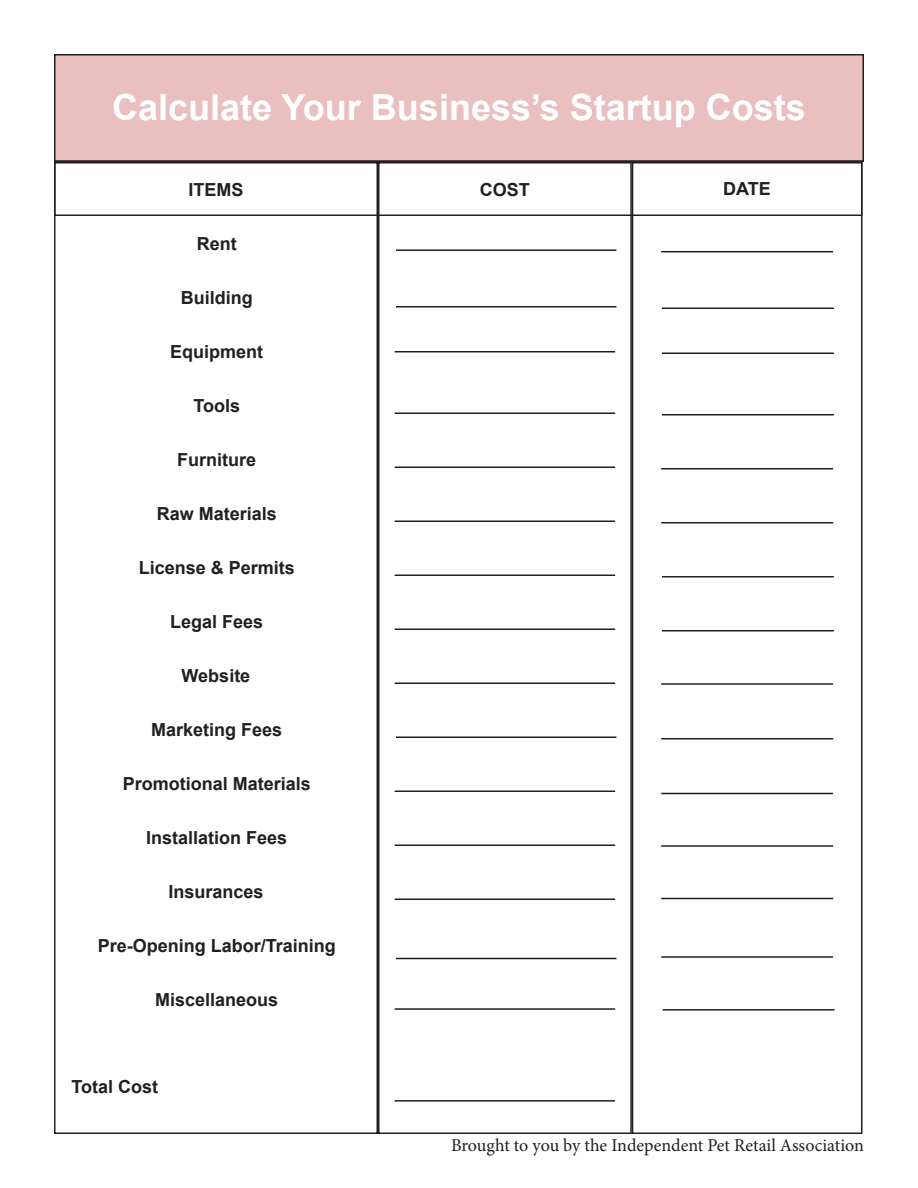
<style>
.page{position:relative;width:918px;height:1188px;background:#fff}
.page>*{position:absolute;margin:0;border:0;box-sizing:border-box;transform-origin:0 0}
.t1{font:700 36px "Arial";color:#fff}
.t2{font:700 18px "Arial";color:#231f20}
.t3{font:18px "Minion Pro";color:#231f20}
</style>
<div class="page">
<div style="left:55px;top:55px;width:808px;height:106px;background:#eabfbf"></div>
<div style="left:54px;top:54px;width:810px;height:108px;border:2px solid #231f20"></div>
<hr style="left:396px;top:249px;width:220px;height:2px;background:#231f20">
<hr style="left:396px;top:306px;width:220px;height:2px;background:#231f20">
<hr style="left:395px;top:351px;width:220px;height:1px;background:#231f20">
<hr style="left:395px;top:412px;width:220px;height:2px;background:#231f20">
<hr style="left:395px;top:466px;width:220px;height:2px;background:#231f20">
<hr style="left:395px;top:520px;width:220px;height:2px;background:#231f20">
<hr style="left:395px;top:574px;width:220px;height:2px;background:#231f20">
<hr style="left:395px;top:628px;width:220px;height:2px;background:#231f20">
<hr style="left:395px;top:682px;width:220px;height:2px;background:#231f20">
<hr style="left:396px;top:736px;width:220px;height:2px;background:#231f20">
<hr style="left:395px;top:790px;width:220px;height:2px;background:#231f20">
<hr style="left:395px;top:844px;width:220px;height:2px;background:#231f20">
<hr style="left:395px;top:898px;width:220px;height:2px;background:#231f20">
<hr style="left:396px;top:958px;width:220px;height:1px;background:#231f20">
<hr style="left:395px;top:1008px;width:220px;height:2px;background:#231f20">
<hr style="left:395px;top:1100px;width:220px;height:2px;background:#231f20">
<hr style="left:661px;top:251px;width:172px;height:1px;background:#231f20">
<hr style="left:662px;top:308px;width:172px;height:1px;background:#231f20">
<hr style="left:662px;top:352px;width:172px;height:2px;background:#231f20">
<hr style="left:662px;top:414px;width:172px;height:2px;background:#231f20">
<hr style="left:661px;top:468px;width:172px;height:2px;background:#231f20">
<hr style="left:661px;top:522px;width:172px;height:2px;background:#231f20">
<hr style="left:662px;top:576px;width:172px;height:2px;background:#231f20">
<hr style="left:662px;top:630px;width:172px;height:2px;background:#231f20">
<hr style="left:661px;top:683px;width:172px;height:2px;background:#231f20">
<hr style="left:661px;top:738px;width:172px;height:2px;background:#231f20">
<hr style="left:661px;top:793px;width:172px;height:1px;background:#231f20">
<hr style="left:661px;top:845px;width:172px;height:2px;background:#231f20">
<hr style="left:661px;top:898px;width:172px;height:1px;background:#231f20">
<hr style="left:661px;top:956px;width:172px;height:2px;background:#231f20">
<hr style="left:663px;top:1009px;width:172px;height:2px;background:#231f20">
<div style="left:54px;top:162px;width:324px;height:972px;border:2px solid #231f20"></div>
<div style="left:378px;top:162px;width:254px;height:972px;border:2px solid #231f20"></div>
<div style="left:632px;top:162px;width:230px;height:972px;border:2px solid #231f20"></div>
<div style="left:54px;top:160px;width:808px;height:56px;border:2px solid #231f20"></div>
<p class="t1" style="left:112px;top:82px;width:695px">Calculate Your Business’s Startup Costs</p>
<p class="t2" style="left:188px;top:177px;width:57px">ITEMS</p>
<p class="t2" style="left:480px;top:177px;width:52px">COST</p>
<p class="t2" style="left:723px;top:176px;width:49px">DATE</p>
<p class="t2" style="left:197px;top:231px;width:41px">Rent</p>
<p class="t2" style="left:181px;top:285px;width:73px">Building</p>
<p class="t2" style="left:170px;top:339px;width:95px">Equipment</p>
<p class="t2" style="left:193px;top:393px;width:48px">Tools</p>
<p class="t2" style="left:177px;top:447px;width:81px">Furniture</p>
<p class="t2" style="left:157px;top:501px;width:122px">Raw Materials</p>
<p class="t2" style="left:139px;top:555px;width:158px">License &amp; Permits</p>
<p class="t2" style="left:170px;top:609px;width:95px">Legal Fees</p>
<p class="t2" style="left:182px;top:663px;width:70px">Website</p>
<p class="t2" style="left:151px;top:717px;width:133px">Marketing Fees</p>
<p class="t2" style="left:123px;top:771px;width:190px">Promotional Materials</p>
<p class="t2" style="left:146px;top:825px;width:143px">Installation Fees</p>
<p class="t2" style="left:168px;top:879px;width:97px">Insurances</p>
<p class="t2" style="left:98px;top:933px;width:240px">Pre-Opening Labor/Training</p>
<p class="t2" style="left:155px;top:987px;width:125px">Miscellaneous</p>
<p class="t2" style="left:71px;top:1074px;width:88px">Total Cost</p>
<p class="t3" style="left:451px;top:1134px;width:414px">Brought to you by the Independent Pet Retail Association</p>
</div>
